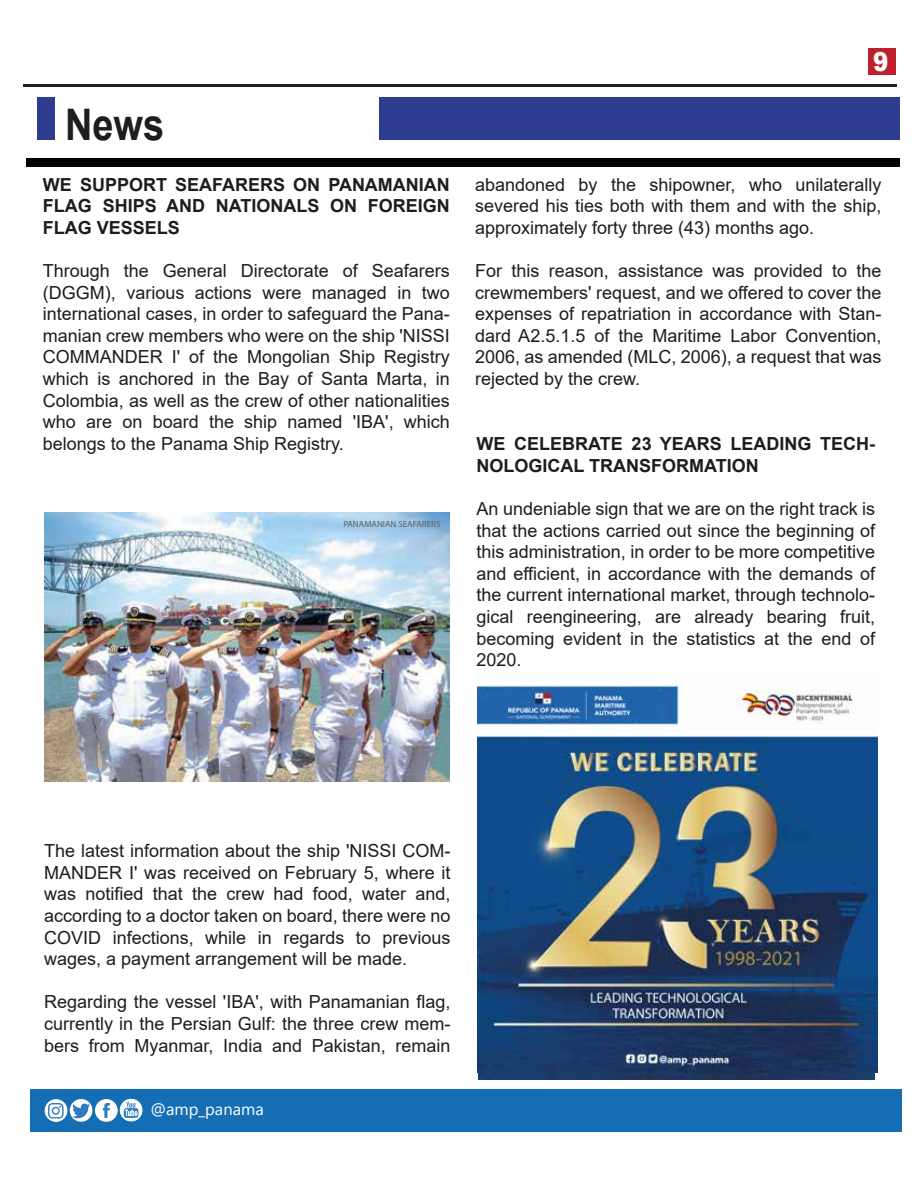
<style>
.page{position:relative;width:918px;height:1188px;background:#fff}
.page>*{position:absolute;margin:0;border:0;box-sizing:border-box;transform-origin:0 0}
.t1{font:700 43.5px "Arial";color:#1d1d1c;scale:.87 1}
.t2{font:900 26.1px "Arial";color:#fff;scale:.87 1}
.t3{font:18px/21.6px "Arial";color:#1d1d1c;text-align:justify}
.t4{font:700 18px/21.6px "Arial";color:#1d1d1c}
.t5{font:16.5px "Gadugi";color:#fff}
.t6{font:9px "Myriad Pro";color:#616161}
</style>
<div class="page">
<div style="left:379px;top:98px;width:521px;height:42px;background:#2d3c8e"></div>
<div style="left:37px;top:98px;width:18px;height:42px;background:#2d3c8e"></div>
<div style="left:26px;top:158px;width:874px;height:8px;background:#000100"></div>
<div style="left:30px;top:1089px;width:872px;height:42px;background:#156db3"></div>
<div style="left:868px;top:48px;width:27px;height:27px;background:#bf202e"></div>
<hr style="left:24px;top:84px;width:873px;height:3px;background:#221f20">
<img style="left:44px;top:512px;width:405px;height:270px">
<div style="left:70px;top:1099px;width:22px;height:23px;background:#fff;border-radius:50%"></div>
<svg style="left:72px;top:1103px;width:18px;height:15px"></svg>
<div style="left:95px;top:1099px;width:23px;height:23px;background:#fff;border-radius:50%"></div>
<svg style="left:103px;top:1103px;width:7px;height:15px"></svg>
<div style="left:45px;top:1099px;width:22px;height:23px;background:#fff;border-radius:50%"></div>
<svg style="left:48px;top:1103px;width:16px;height:16px"></svg>
<div style="left:120px;top:1099px;width:22px;height:22px;background:#fff;border-radius:50%"></div>
<svg style="left:124px;top:1102px;width:15px;height:16px"></svg>
<img style="left:477px;top:672px;width:401px;height:401px">
<h1 class="t1" style="left:65px;top:94px;width:116px">News</h1>
<p class="t4" style="left:43px;top:174px;width:409px;text-align:justify">WE SUPPORT SEAFARERS ON PANAMANIAN FLAG SHIPS AND NATIONALS ON FOREIGN FLAG VESSELS</p>
<p class="t3" style="left:43px;top:260px;width:409px">Through the General Directorate of Seafarers (DGGM), various actions were managed in two international cases, in order to safeguard the Pana&shy;manian crew members who were on the ship 'NISSI COMMANDER I' of the Mongolian Ship Registry which is anchored in the Bay of Santa Marta, in Colombia, as well as the crew of other nationalities who are on board the ship named 'IBA', which belongs to the Panama Ship Registry.</p>
<p class="t6" style="left:343px;top:518px;width:99px">PANAMANIAN SEAFARERS</p>
<h2 class="t2" style="left:873px;top:42px;width:19px">9</h2>
<p class="t3" style="left:475px;top:173px;width:408px">abandoned by the shipowner, who unilaterally severed his ties both with them and with the ship, approximately forty three (43) months ago.</p>
<p class="t3" style="left:475px;top:260px;width:408px">For this reason, assistance was provided to the crewmembers' request, and we offered to cover the expenses of repatriation in accordance with Stan&shy;dard A2.5.1.5 of the Maritime Labor Convention, 2006, as amended (MLC, 2006), a request that was rejected by the crew.</p>
<p class="t4" style="left:477px;top:433px;width:400px">WE CELEBRATE 23 YEARS LEADING TECH-<br>NOLOGICAL TRANSFORMATION</p>
<p class="t3" style="left:477px;top:498px;width:400px">An undeniable sign that we are on the right track is that the actions carried out since the beginning of this administration, in order to be more competitive and efficient, in accordance with the demands of the current international market, through technolo&shy;gical reengineering, are already bearing fruit, becoming evident in the statistics at the end of 2020.</p>
<p class="t3" style="left:44px;top:840px;width:408px">The latest information about the ship 'NISSI COM-MANDER I' was received on February 5, where it was notified that the crew had food, water and, according to a doctor taken on board, there were no COVID infections, while in regards to previous wages, a payment arrangement will be made.</p>
<p class="t3" style="left:44px;top:991px;width:408px">Regarding the vessel 'IBA', with Panamanian flag, currently in the Persian Gulf: the three crew mem&shy;bers from Myanmar, India and Pakistan, remain</p>
<p class="t5" style="left:150px;top:1099px;width:115px">@amp_panama</p>
</div>
